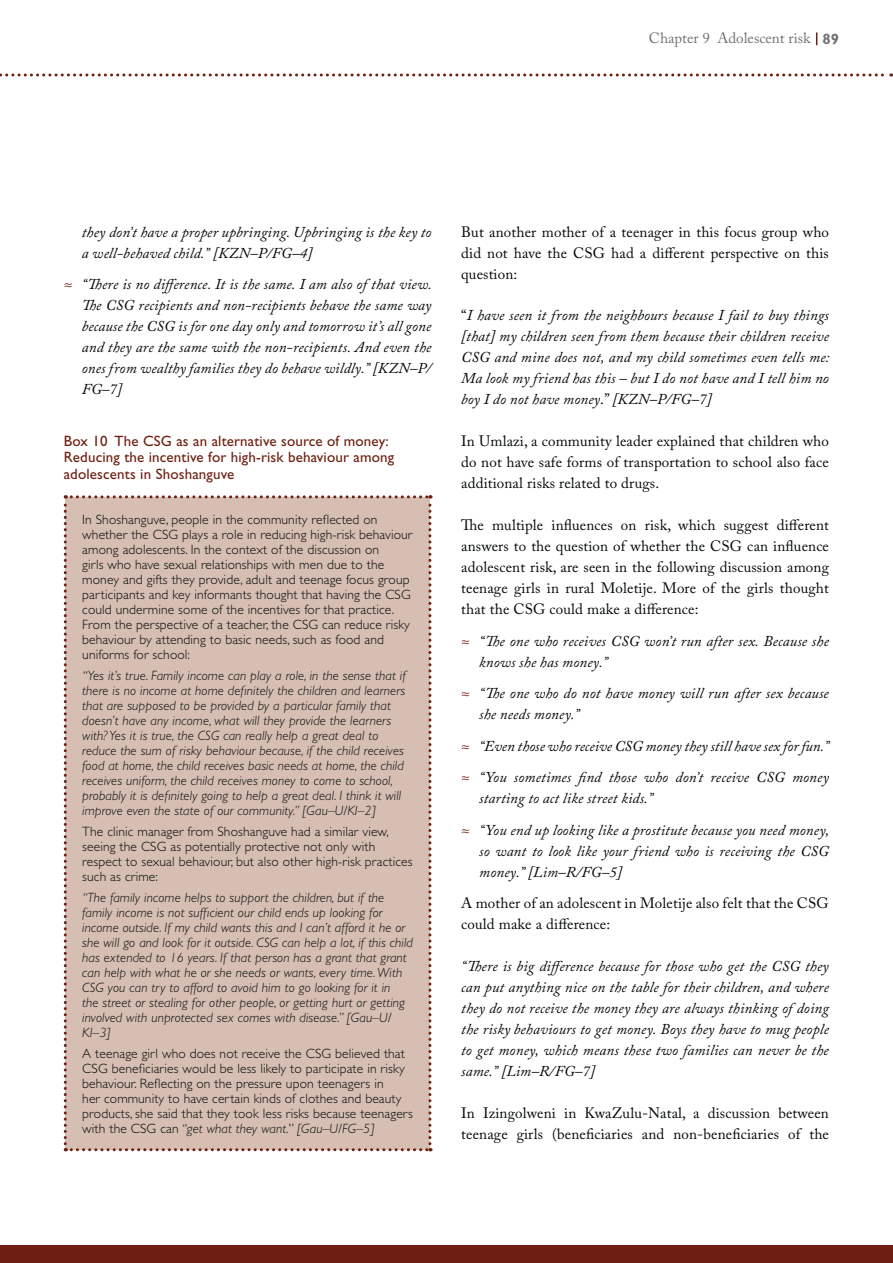
<style>
.page{position:relative;width:893px;height:1263px;background:#fff}
.page>*{position:absolute;margin:0;border:0;box-sizing:border-box;transform-origin:0 0}
.t1{font:italic 15px/21px "Adobe Caslon Pro";letter-spacing:.01em;color:#040809}
.t2{font:15px/21px "Adobe Caslon Pro";letter-spacing:.01em;color:#040809;text-align:justify}
.t3{font:15px/16.5px "Gill Sans";letter-spacing:.01em;color:#6e1f11}
.t4{font:15px "Adobe Caslon Pro";color:#707173}
.t5{font:italic 300 13.5px/15px "Gill Sans";letter-spacing:.01em;color:#040809}
.t6{font:300 13.5px/15px "Gill Sans";letter-spacing:.01em;color:#040809}
.s1{font-family:"Gill Sans";font-weight:700}
.s2{font-style:normal;color:#6e1f11}
.s3{font-style:italic}
.s4{font-style:normal}
</style>
<div class="page">
<svg style="left:0;top:74px;width:892px;height:2px"></svg>
<div style="left:0;top:1246px;width:893px;height:17px;background:#6e1f11"></div>
<svg style="left:816px;top:32px;width:1px;height:13px"></svg>
<div style="left:64px;top:495px;width:367px;height:656px;background:#d6beb2"></div>
<p class="t4" style="left:649px;top:33px;width:192px">Chapter 9 Adolescent risk <span class="s1">89</span></p>
<p class="t1" style="left:82px;top:223px;width:351px">they don’t have a proper upbringing. Upbringing is the key to a well-behaved child.” [KZN–P/FG–4]</p>
<p class="t1" style="left:82px;top:275px;width:352px;text-align:justify;text-indent:-18px"><span class="s2">≈</span> “There is no difference. It is the same. I am also of that view.<br>The CSG recipients and non-recipients behave the same way because the CSG is for one day only and tomorrow it’s all gone and they are the same with the non-recipients. And even the ones from wealthy families they do behave wildly.” [KZN–P/ FG–7]</p>
<p class="t3" style="left:64px;top:434px;width:332px">Box 10 The CSG as an alternative source of money:<br>Reducing the incentive for high-risk behaviour among adolescents in Shoshanguve</p>
<p class="t6" style="left:82px;top:513px;width:332px">In Shoshanguve, people in the community reflected on whether the CSG plays a role in reducing high-risk behaviour among adolescents. In the context of the discussion on<br>girls who have sexual relationships with men due to the money and gifts they provide, adult and teenage focus group participants and key informants thought that having the CSG could undermine some of the incentives for that practice.<br>From the perspective of a teacher, the CSG can reduce risky behaviour by attending to basic needs, such as food and uniforms for school:</p>
<p class="t5" style="left:82px;top:669px;width:325px">“Yes it’s true. Family income can play a role, in the sense that if there is no income at home definitely the children and learners that are supposed to be provided by a particular family that doesn’t have any income, what will they provide the learners with? Yes it is true, the CSG can really help a great deal to reduce the sum of risky behaviour because, if the child receives food at home, the child receives basic needs at home, the child receives uniform, the child receives money to come to school, probably it is definitely going to help a great deal. I think it will improve even the state of our community.” [Gau–U/KI–2]</p>
<p class="t6" style="left:82px;top:825px;width:332px">The clinic manager from Shoshanguve had a similar view, seeing the CSG as potentially protective not only with respect to sexual behaviour, but also other high-risk practices such as crime:</p>
<p class="t5" style="left:82px;top:891px;width:332px">“The family income helps to support the children, but if the family income is not sufficient our child ends up looking for income outside. If my child wants this and I can’t afford it he or she will go and look for it outside. CSG can help a lot, if this child has extended to 16 years. If that person has a grant that grant can help with what he or she needs or wants, every time. With CSG you can try to afford to avoid him to go looking for it in<br>the street or stealing for other people, or getting hurt or getting involved with unprotected sex comes with disease.” [Gau–U/ KI–3]</p>
<p class="t6" style="left:82px;top:1047px;width:332px">A teenage girl who does not receive the CSG believed that CSG beneficiaries would be less likely to participate in risky behaviour. Reflecting on the pressure upon teenagers in<br>her community to have certain kinds of clothes and beauty products, she said that they took less risks because teenagers with the CSG can <span class="s3">“get what they want.</span>” <span class="s3">[Gau–U/FG–5]</span></p>
<p class="t2" style="left:461px;top:223px;width:369px">But another mother of a teenager in this focus group who did not have the CSG had a different perspective on this question:</p>
<p class="t1" style="left:461px;top:307px;width:370px;text-align:justify"><span class="s4">“</span>I have seen it from the neighbours because I fail to buy things [that] my children seen from them because their children receive CSG and mine does not, and my child sometimes even tells me:<br>Ma look my friend has this – but I do not have and I tell him no boy I do not have money<span class="s4">.”</span> [KZN–P/FG–7]</p>
<p class="t2" style="left:461px;top:433px;width:369px">In Umlazi, a community leader explained that children who do not have safe forms of transportation to school also face additional risks related to drugs.</p>
<p class="t2" style="left:461px;top:517px;width:369px">The multiple influences on risk, which suggest different answers to the question of whether the CSG can influence adolescent risk, are seen in the following discussion among teenage girls in rural Moletije. More of the girls thought that the CSG could make a difference:</p>
<p class="t1" style="left:479px;top:632px;width:351px;text-indent:-18px"><span class="s2">≈</span> “The one who receives CSG won’t run after sex. Because she knows she has money.”</p>
<p class="t1" style="left:479px;top:685px;width:351px;text-indent:-18px"><span class="s2">≈</span> “The one who do not have money will run after sex because she needs money.”</p>
<p class="t1" style="left:461px;top:732px;width:370px;line-height:31.5px"><span class="s2">≈</span> “Even those who receive CSG money they still have sex for fun.” <span class="s2">≈</span> “You sometimes find those who don’t receive CSG money</p>
<p class="t1" style="left:461px;top:784px;width:370px;line-height:31.5px;text-indent:18px">starting to act like street kids.”<br><span class="s2">≈</span> “You end up looking like a prostitute because you need money,</p>
<p class="t1" style="left:479px;top:842px;width:351px">so want to look like your friend who is receiving the CSG money.” [Lim–R/FG–5]</p>
<p class="t2" style="left:461px;top:895px;width:369px">A mother of an adolescent in Moletije also felt that the CSG could make a difference:</p>
<p class="t1" style="left:461px;top:958px;width:369px;text-align:justify">“There is big difference because for those who get the CSG they can put anything nice on the table for their children, and where they do not receive the money they are always thinking of doing the risky behaviours to get money. Boys they have to mug people to get money, which means these two families can never be the same.” [Lim–R/FG–7]</p>
<p class="t2" style="left:461px;top:1105px;width:369px">In Izingolweni in KwaZulu-Natal, a discussion between teenage girls (beneficiaries and non-beneficiaries of the</p>
</div>
